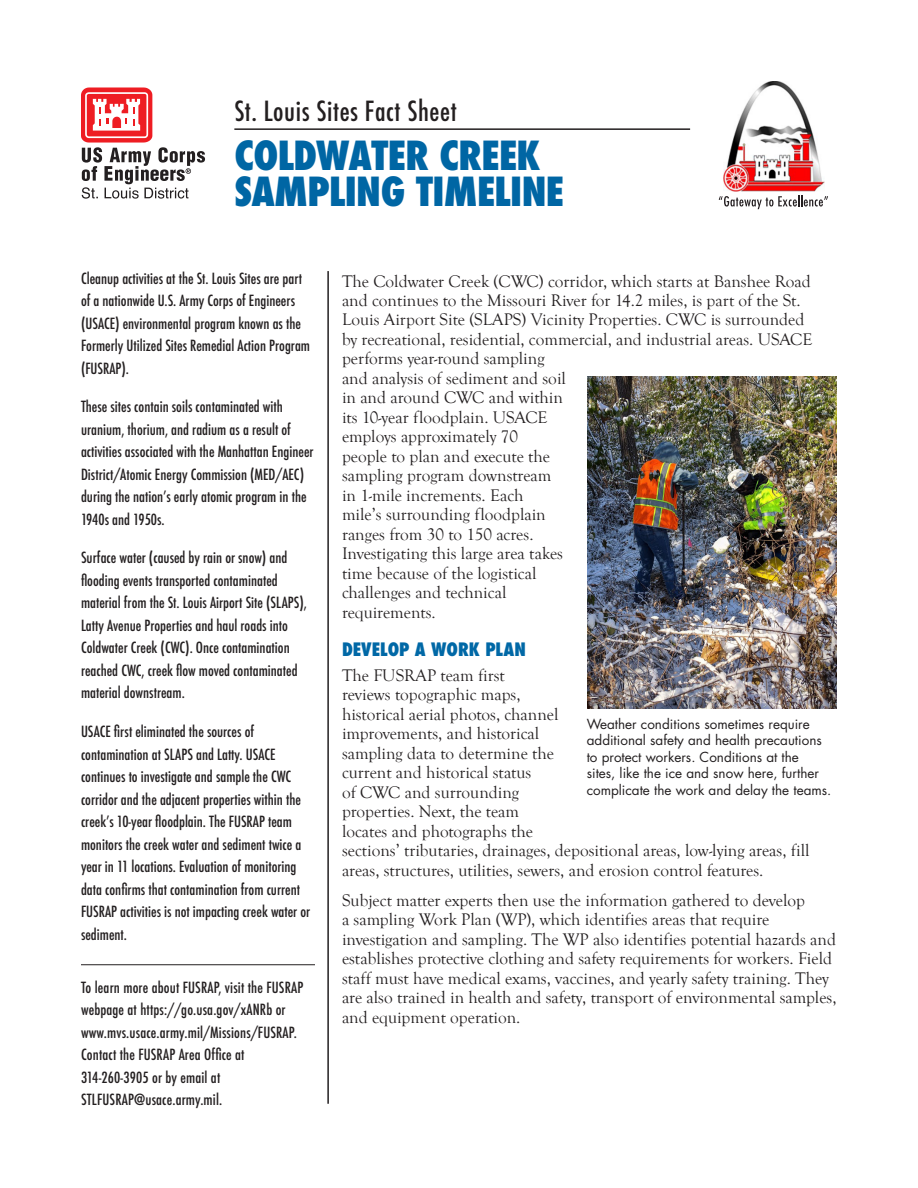
<style>
.page{position:relative;width:918px;height:1188px;background:#fff}
.page>*{position:absolute;margin:0;border:0;box-sizing:border-box;transform-origin:0 0}
.t1{font:800 condensed 39px/36px "Futura";letter-spacing:-.015em;color:#0066a4}
.t2{font:500 condensed 27px "Futura";letter-spacing:.02em;color:#231f20}
.t3{font:800 condensed 18px "Futura";color:#0068a6}
.t4{font:17.25px/19.5px "Goudy Old Style T";color:#231f20}
.t5{font:500 condensed 15px/22.5px "Futura";color:#231f20}
.t6{font:13.5px/16.5px "Futura";color:#231f20}
</style>
<div class="page">
<img style="left:723px;top:81px;width:102px;height:110px">
<hr style="left:327px;top:271px;width:2px;height:833px;background:#231f20">
<hr style="left:234px;top:128px;width:456px;height:2px;background:#231f20">
<svg style="left:719px;top:195px;width:109px;height:14px"></svg>
<svg style="left:81px;top:88px;width:124px;height:111px"></svg>
<img style="left:588px;top:377px;width:249px;height:331px">
<hr style="left:81px;top:964px;width:234px;height:1px;background:#231f20">
<h2 class="t2" style="left:234px;top:94px;width:224px">St. Louis Sites Fact Sheet</h2>
<h1 class="t1" style="left:234px;top:138px;width:331px">COLDWATER CREEK<br>SAMPLING TIMELINE</h1>
<p class="t5" style="left:81px;top:267px;width:231px">Cleanup activities at the St. Louis Sites are part of a nationwide U.S. Army Corps of Engineers (USACE) environmental program known as the Formerly Utilized Sites Remedial Action Program (FUSRAP).</p>
<p class="t5" style="left:81px;top:396px;width:234px">These sites contain soils contaminated with uranium, thorium, and radium as a result of activities associated with the Manhattan Engineer District/Atomic Energy Commission (MED/AEC) during the nation’s early atomic program in the 1940s and 1950s.</p>
<p class="t5" style="left:81px;top:547px;width:227px">Surface water (caused by rain or snow) and flooding events transported contaminated material from the St. Louis Airport Site (SLAPS), Latty Avenue Properties and haul roads into Coldwater Creek (CWC). Once contamination reached CWC, creek flow moved contaminated material downstream.</p>
<p class="t5" style="left:81px;top:720px;width:231px">USACE first eliminated the sources of contamination at SLAPS and Latty. USACE continues to investigate and sample the CWC corridor and the adjacent properties within the creek’s 10-year floodplain. The FUSRAP team monitors the creek water and sediment twice a year in 11 locations. Evaluation of monitoring data confirms that contamination from current FUSRAP activities is not impacting creek water or sediment.</p>
<p class="t5" style="left:81px;top:976px;width:224px">To learn more about FUSRAP, visit the FUSRAP webpage at https://go.usa.gov/xANRb or www.mvs.usace.army.mil/Missions/FUSRAP.<br>Contact the FUSRAP Area Office at 314-260-3905 or by email at STLFUSRAP@usace.army.mil.</p>
<p class="t4" style="left:342px;top:271px;width:472px">The Coldwater Creek (CWC) corridor, which starts at Banshee Road and continues to the Missouri River for 14.2 miles, is part of the St.<br>Louis Airport Site (SLAPS) Vicinity Properties. CWC is surrounded by recreational, residential, commercial, and industrial areas. USACE performs year-round sampling<br>and analysis of sediment and soil<br>in and around CWC and within<br>its 10-year floodplain. USACE<br>employs approximately 70<br>people to plan and execute the<br>sampling program downstream<br>in 1-mile increments. Each<br>mile’s surrounding floodplain<br>ranges from 30 to 150 acres.<br>Investigating this large area takes<br>time because of the logistical<br>challenges and technical<br>requirements.</p>
<p class="t3" style="left:342px;top:637px;width:185px">DEVELOP A WORK PLAN</p>
<p class="t4" style="left:342px;top:666px;width:469px">The FUSRAP team first<br>reviews topographic maps,<br>historical aerial photos, channel<br>improvements, and historical<br>sampling data to determine the<br>current and historical status<br>of CWC and surrounding<br>properties. Next, the team<br>locates and photographs the<br>sections’ tributaries, drainages, depositional areas, low-lying areas, fill areas, structures, utilities, sewers, and erosion control features.</p>
<p class="t4" style="left:342px;top:891px;width:496px">Subject matter experts then use the information gathered to develop<br>a sampling Work Plan (WP), which identifies areas that require investigation and sampling. The WP also identifies potential hazards and establishes protective clothing and safety requirements for workers. Field staff must have medical exams, vaccines, and yearly safety training. They are also trained in health and safety, transport of environmental samples, and equipment operation.</p>
<p class="t6" style="left:587px;top:715px;width:246px">Weather conditions sometimes require additional safety and health precautions to protect workers. Conditions at the<br>sites, like the ice and snow here, further complicate the work and delay the teams.</p>
</div>
